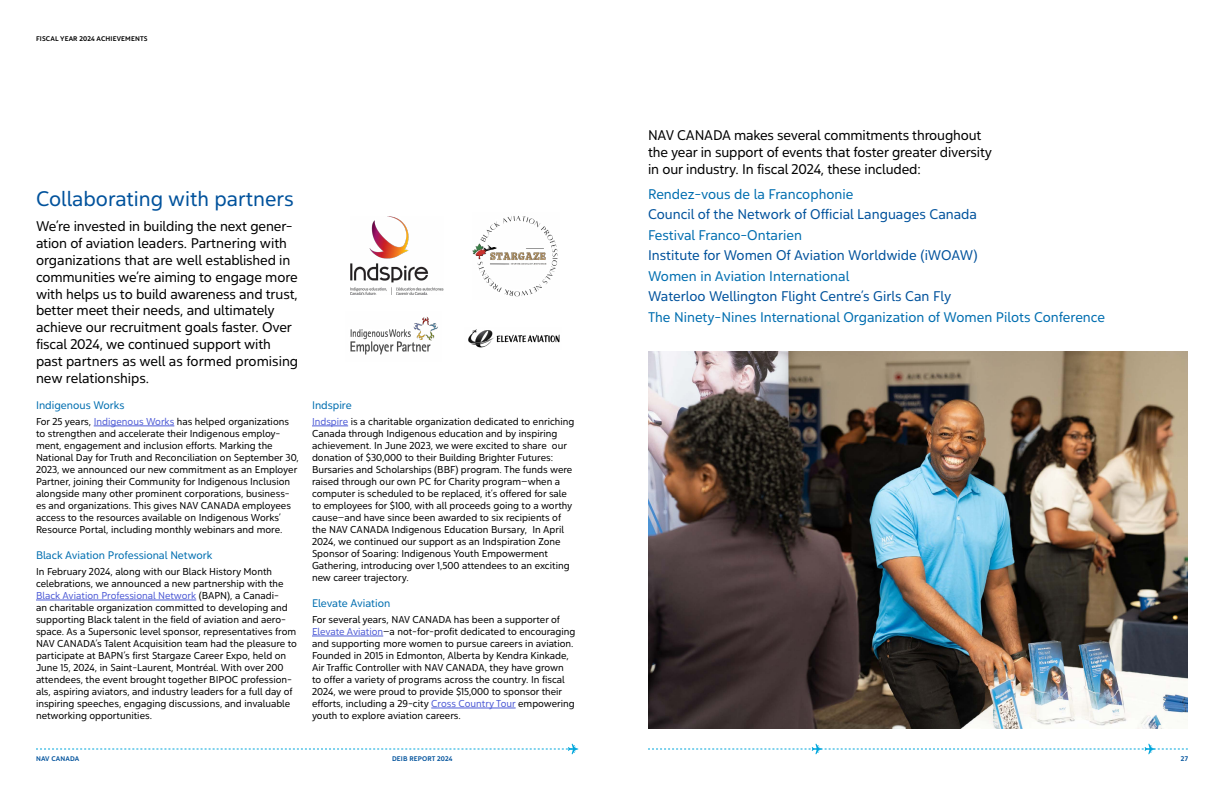
<style>
.page{position:relative;width:1224px;height:792px;background:#fff}
.page>*{position:absolute;margin:0;border:0;box-sizing:border-box;transform-origin:0 0}
.t1{font:21px "Yorkten Nor Reg";color:#00529c}
.t2{font:14px/16.8px "Yorkten Nor Reg";letter-spacing:-.01em;color:#000}
.t3{font:14px "Yorkten Nor Reg";color:#006eb0}
.t4{font:14px "Yorkten Nor Reg";color:#00529c}
.t5{font:11px "Yorkten Nor Reg";color:#006eb0}
.t6{font:10px/12px "Yorkten Nor Reg";color:#000}
.t7{font:6.8px "Yorkten Nor Med";letter-spacing:.02em;color:#000}
.t8{font:6.8px "Yorkten Nor Med";letter-spacing:.02em;color:#00529c}
.s1{color:#4f5cd6}
</style>
<div class="page">
<svg style="left:36px;top:744px;width:542px;height:10px"></svg>
<svg style="left:648px;top:744px;width:540px;height:10px"></svg>
<hr style="left:94px;top:426px;width:80px;height:1px;background:#4f5cd6">
<hr style="left:36px;top:600px;width:160px;height:1px;background:#4f5cd6">
<hr style="left:312px;top:426px;width:36px;height:1px;background:#4f5cd6">
<hr style="left:312px;top:636px;width:71px;height:1px;background:#4f5cd6">
<hr style="left:431px;top:708px;width:85px;height:1px;background:#4f5cd6">
<img style="left:648px;top:351px;width:540px;height:378px">
<img style="left:468px;top:329px;width:92px;height:19px">
<img style="left:350px;top:217px;width:94px;height:77px">
<img style="left:350px;top:317px;width:88px;height:38px">
<img style="left:473px;top:216px;width:85px;height:81px">
<p class="t7" style="left:36px;top:34px;width:113px">FISCAL YEAR 2024 ACHIEVEMENTS</p>
<h1 class="t1" style="left:36px;top:185px;width:259px">Collaborating with partners</h1>
<p class="t2" style="left:36px;top:218px;width:264px">We’re invested in building the next gener&shy;ation of aviation leaders. Partnering with organizations that are well established in communities we’re aiming to engage more with helps us to build awareness and trust, better meet their needs, and ultimately achieve our recruitment goals faster. Over fiscal 2024, we continued support with past partners as well as formed promising new relationships.</p>
<p class="t5" style="left:36px;top:398px;width:90px">Indigenous Works</p>
<p class="t6" style="left:36px;top:415px;width:264px">For 25 years, <span class="s1">Indigenous Works</span> has helped organizations to strengthen and accelerate their Indigenous employ&shy;ment, engagement and inclusion efforts. Marking the National Day for Truth and Reconciliation on September 30, 2023, we announced our new commitment as an Employer Partner, joining their Community for Indigenous Inclusion alongside many other prominent corporations, business&shy;es and organizations. This gives NAV CANADA employees access to the resources available on Indigenous Works’ Resource Portal, including monthly webinars and more.</p>
<p class="t5" style="left:36px;top:549px;width:178px">Black Aviation Professional Network</p>
<p class="t6" style="left:36px;top:565px;width:263px">In February 2024, along with our Black History Month celebrations, we announced a new partnership with the <span class="s1">Black Aviation Professional Network</span> (BAPN), a Canadi-<br>an charitable organization committed to developing and supporting Black talent in the field of aviation and aero&shy;space. As a Supersonic level sponsor, representatives from NAV CANADA’s Talent Acquisition team had the pleasure to participate at BAPN’s first Stargaze Career Expo, held on June 15, 2024, in Saint-Laurent, Montréal. With over 200 attendees, the event brought together BIPOC profession&shy;als, aspiring aviators, and industry leaders for a full day of inspiring speeches, engaging discussions, and invaluable networking opportunities.</p>
<p class="t5" style="left:312px;top:398px;width:41px">Indspire</p>
<p class="t6" style="left:312px;top:415px;width:264px"><span class="s1">Indspire</span> is a charitable organization dedicated to enriching Canada through Indigenous education and by inspiring achievement. In June 2023, we were excited to share our donation of $30,000 to their Building Brighter Futures:<br>Bursaries and Scholarships (BBF) program. The funds were raised through our own PC for Charity program—when a computer is scheduled to be replaced, it’s offered for sale to employees for $100, with all proceeds going to a worthy cause—and have since been awarded to six recipients of the NAV CANADA Indigenous Education Bursary, In April 2024, we continued our support as an Indspiration Zone Sponsor of Soaring: Indigenous Youth Empowerment Gathering, introducing over 1,500 attendees to an exciting new career trajectory.</p>
<p class="t5" style="left:312px;top:597px;width:80px">Elevate Aviation</p>
<p class="t6" style="left:312px;top:613px;width:265px">For several years, NAV CANADA has been a supporter of <span class="s1">Elevate Aviation</span>—a not-for-profit dedicated to encouraging and supporting more women to pursue careers in aviation.<br>Founded in 2015 in Edmonton, Alberta by Kendra Kinkade, Air Traffic Controller with NAV CANADA, they have grown<br>to offer a variety of programs across the country. In fiscal 2024, we were proud to provide $15,000 to sponsor their efforts, including a 29-city <span class="s1">Cross Country Tour</span> empowering youth to explore aviation careers.</p>
<h2 class="t2" style="left:648px;top:127px;width:346px">NAV CANADA makes several commitments throughout the year in support of events that foster greater diversity in our industry. In fiscal 2024, these included:</h2>
<h2 class="t3" style="left:648px;top:185px;width:207px">Rendez-vous de la Francophonie</h2>
<h2 class="t4" style="left:648px;top:205px;width:331px">Council of the Network of Official Languages Canada</h2>
<h2 class="t3" style="left:648px;top:226px;width:156px">Festival Franco-Ontarien</h2>
<h2 class="t4" style="left:648px;top:246px;width:331px">Institute for Women Of Aviation Worldwide (iWOAW)</h2>
<h2 class="t3" style="left:648px;top:267px;width:203px">Women in Aviation International</h2>
<h2 class="t4" style="left:648px;top:287px;width:305px">Waterloo Wellington Flight Centre’s Girls Can Fly</h2>
<h2 class="t3" style="left:648px;top:308px;width:459px">The Ninety-Nines International Organization of Women Pilots Conference</h2>
<p class="t8" style="left:36px;top:754px;width:45px">NAV CANADA</p>
<p class="t8" style="left:392px;top:754px;width:62px">DEIB REPORT 2024</p>
<p class="t8" style="left:1181px;top:754px;width:9px">27</p>
</div>
